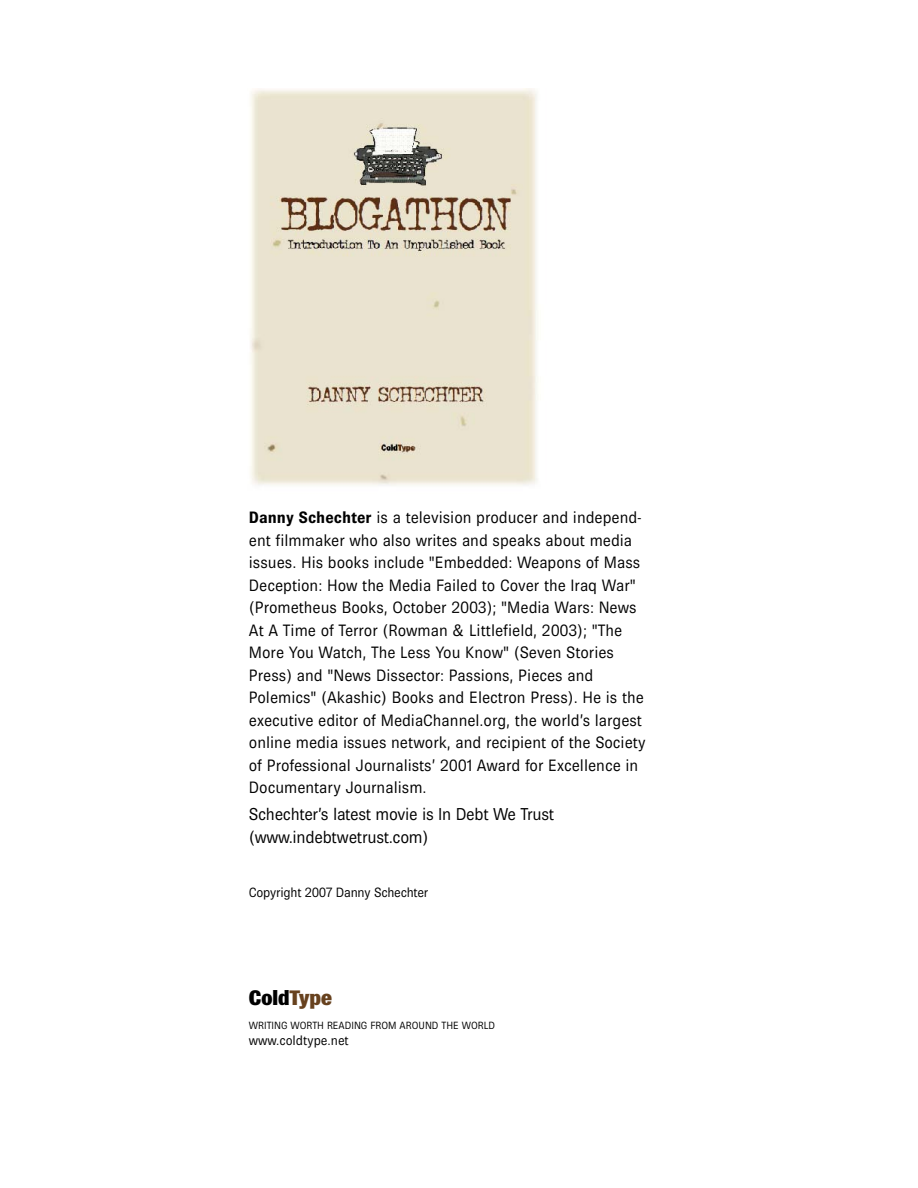
<style>
.page{position:relative;width:918px;height:1188px;background:#fff}
.page>*{position:absolute;margin:0;border:0;box-sizing:border-box;transform-origin:0 0}
.t1{font:800 21px "Brown";color:#000}
.t2{font:300 17.25px/22.5px "Brown";letter-spacing:-.015em;color:#000}
.t3{font:300 16.5px/22.5px "Brown";color:#000}
.t4{font:300 13.5px "Brown";letter-spacing:-.015em;color:#000}
.t5{font:300 10.5px "Brown";color:#000}
.s1{font-weight:700}
.s2{color:#67411e}
</style>
<div class="page">
<img style="left:250px;top:89px;width:288px;height:397px">
<p class="t3" style="left:249px;top:508px;width:398px"><span class="s1">Danny Schechter</span> is a television producer and independ&shy;ent filmmaker who also writes and speaks about media issues. His books include "Embedded: Weapons of Mass Deception: How the Media Failed to Cover the Iraq War" (Prometheus Books, October 2003); "Media Wars: News At A Time of Terror (Rowman &amp; Littlefield, 2003); "The More You Watch, The Less You Know" (Seven Stories Press) and "News Dissector: Passions, Pieces and Polemics" (Akashic) Books and Electron Press). He is the executive editor of MediaChannel.org, the world’s largest online media issues network, and recipient of the Society of Professional Journalists’ 2001 Award for Excellence in Documentary Journalism.</p>
<p class="t2" style="left:249px;top:805px;width:307px">Schechter’s latest movie is In Debt We Trust (www.indebtwetrust.com)</p>
<p class="t4" style="left:249px;top:887px;width:181px">Copyright 2007 Danny Schechter</p>
<p class="t1" style="left:249px;top:991px;width:85px">Cold<span class="s2">Type</span></p>
<p class="t5" style="left:249px;top:1022px;width:248px">WRITING WORTH READING FROM AROUND THE WORLD</p>
<p class="t4" style="left:249px;top:1035px;width:101px">www.coldtype.net</p>
</div>
